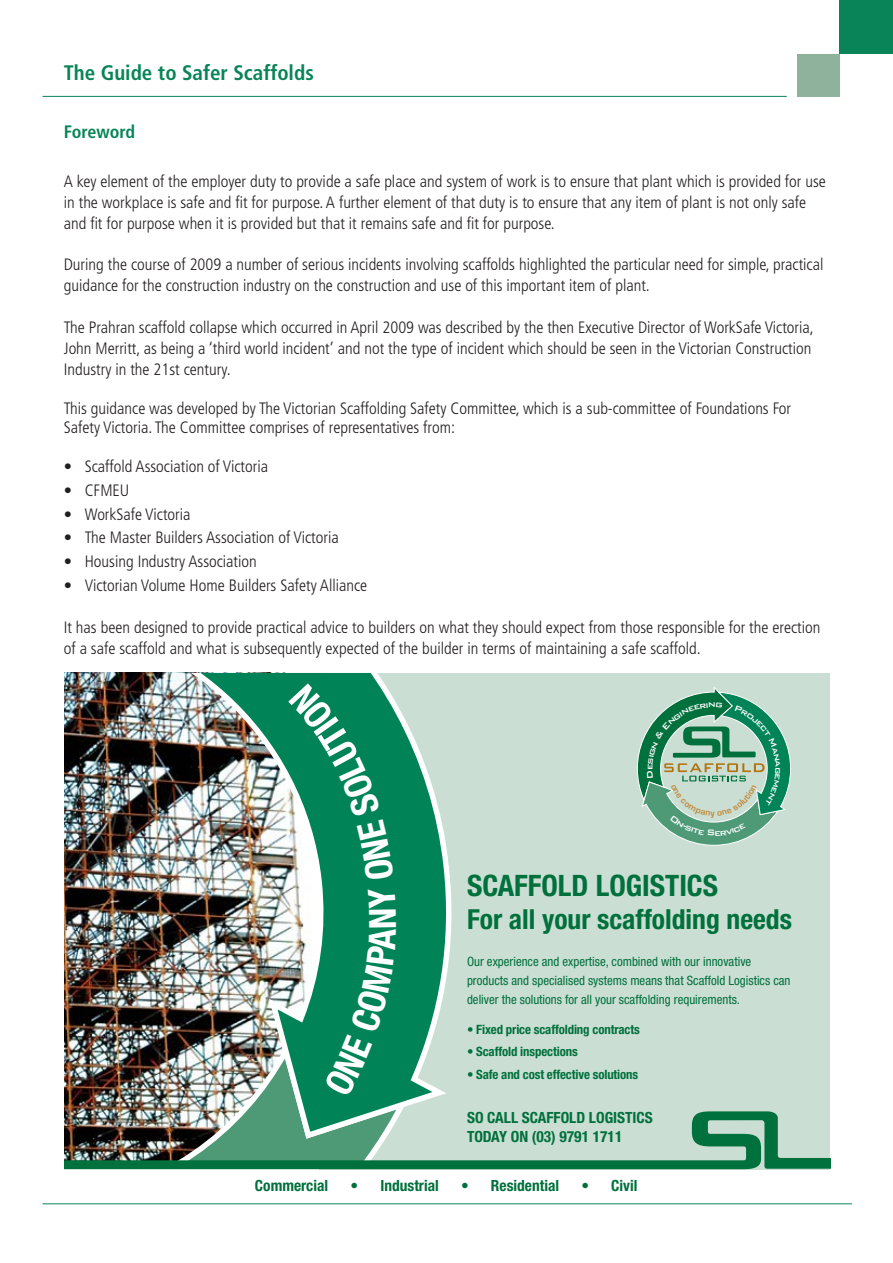
<style>
.page{position:relative;width:893px;height:1263px;background:#fff}
.page>*{position:absolute;margin:0;border:0;box-sizing:border-box;transform-origin:0 0}
.t1{font:700 condensed 29.55px "Helvetica Neue";color:#00703c}
.t2{font:700 condensed 27.6px "Helvetica Neue";color:#00703c}
.t3{font:700 condensed 21px "Frutiger";color:#088458}
.t4{font:700 condensed 18px "Frutiger";color:#088458}
.t5{font:300 condensed 16.5px/21px "Frutiger";color:#231f20}
.t6{font:700 condensed 15.45px/18.9px "Helvetica Neue";color:#00703c}
.t7{font:condensed 12.9px/18.9px "Helvetica Neue";color:#00703c}
.t8{font:700 condensed 12.9px "Helvetica Neue";letter-spacing:-.01em;color:#00703c}
</style>
<div class="page">
<div style="left:839px;top:0;width:54px;height:54px;background:#088458"></div>
<div style="left:797px;top:54px;width:42px;height:42px;background:#8eb29b"></div>
<hr style="left:43px;top:96px;width:744px;height:1px;background:#088458">
<hr style="left:43px;top:1203px;width:809px;height:1px;background:#088458">
<img style="left:65px;top:673px;width:765px;height:496px">
<p class="t3" style="left:64px;top:60px;width:252px">The Guide to Safer Scaffolds</p>
<p class="t4" style="left:64px;top:121px;width:73px">Foreword</p>
<p class="t5" style="left:64px;top:171px;width:764px">A key element of the employer duty to provide a safe place and system of work is to ensure that plant which is provided for use in the workplace is safe and fit for purpose. A further element of that duty is to ensure that any item of plant is not only safe and fit for purpose when it is provided but that it remains safe and fit for purpose.</p>
<p class="t5" style="left:64px;top:254px;width:761px">During the course of 2009 a number of serious incidents involving scaffolds highlighted the particular need for simple, practical guidance for the construction industry on the construction and use of this important item of plant.</p>
<p class="t5" style="left:64px;top:317px;width:752px">The Prahran scaffold collapse which occurred in April 2009 was described by the then Executive Director of WorkSafe Victoria,<br>John Merritt, as being a ‘third world incident’ and not the type of incident which should be seen in the Victorian Construction<br>Industry in the 21st century.</p>
<p class="t5" style="left:64px;top:398px;width:729px;line-height:19.5px">This guidance was developed by The Victorian Scaffolding Safety Committee, which is a sub-committee of Foundations For<br>Safety Victoria. The Committee comprises of representatives from:</p>
<p class="t5" style="left:64px;top:456px;width:206px">• Scaffold Association of Victoria</p>
<p class="t5" style="left:64px;top:480px;width:67px">• CFMEU</p>
<p class="t5" style="left:64px;top:504px;width:128px">• WorkSafe Victoria</p>
<p class="t5" style="left:64px;top:527px;width:276px">• The Master Builders Association of Victoria</p>
<p class="t5" style="left:64px;top:551px;width:195px">• Housing Industry Association</p>
<p class="t5" style="left:64px;top:575px;width:305px">• Victorian Volume Home Builders Safety Alliance</p>
<p class="t5" style="left:64px;top:617px;width:758px">It has been designed to provide practical advice to builders on what they should expect from those responsible for the erection of a safe scaffold and what is subsequently expected of the builder in terms of maintaining a safe scaffold.</p>
<h1 class="t1" style="left:467px;top:867px;width:253px">SCAFFOLD LOGISTICS</h1>
<h2 class="t2" style="left:467px;top:902px;width:326px">For all your scaffolding needs</h2>
<p class="t7" style="left:467px;top:952px;width:325px">Our experience and expertise, combined with our innovative products and specialised systems means that Scaffold Logistics can deliver the solutions for all your scaffolding requirements.</p>
<p class="t8" style="left:467px;top:1021px;width:174px">• Fixed price scaffolding contracts</p>
<p class="t8" style="left:467px;top:1044px;width:112px">• Scaffold inspections</p>
<p class="t8" style="left:467px;top:1066px;width:173px">• Safe and cost effective solutions</p>
<p class="t6" style="left:467px;top:1108px;width:187px">SO CALL SCAFFOLD LOGISTICS<br>TODAY ON (03) 9791 1711</p>
<p class="t6" style="left:255px;top:1176px;width:75px">Commercial</p>
<p class="t6" style="left:350px;top:1176px;width:90px">• Industrial</p>
<p class="t6" style="left:461px;top:1176px;width:100px">• Residential</p>
<p class="t6" style="left:581px;top:1176px;width:58px">• Civil</p>
</div>
